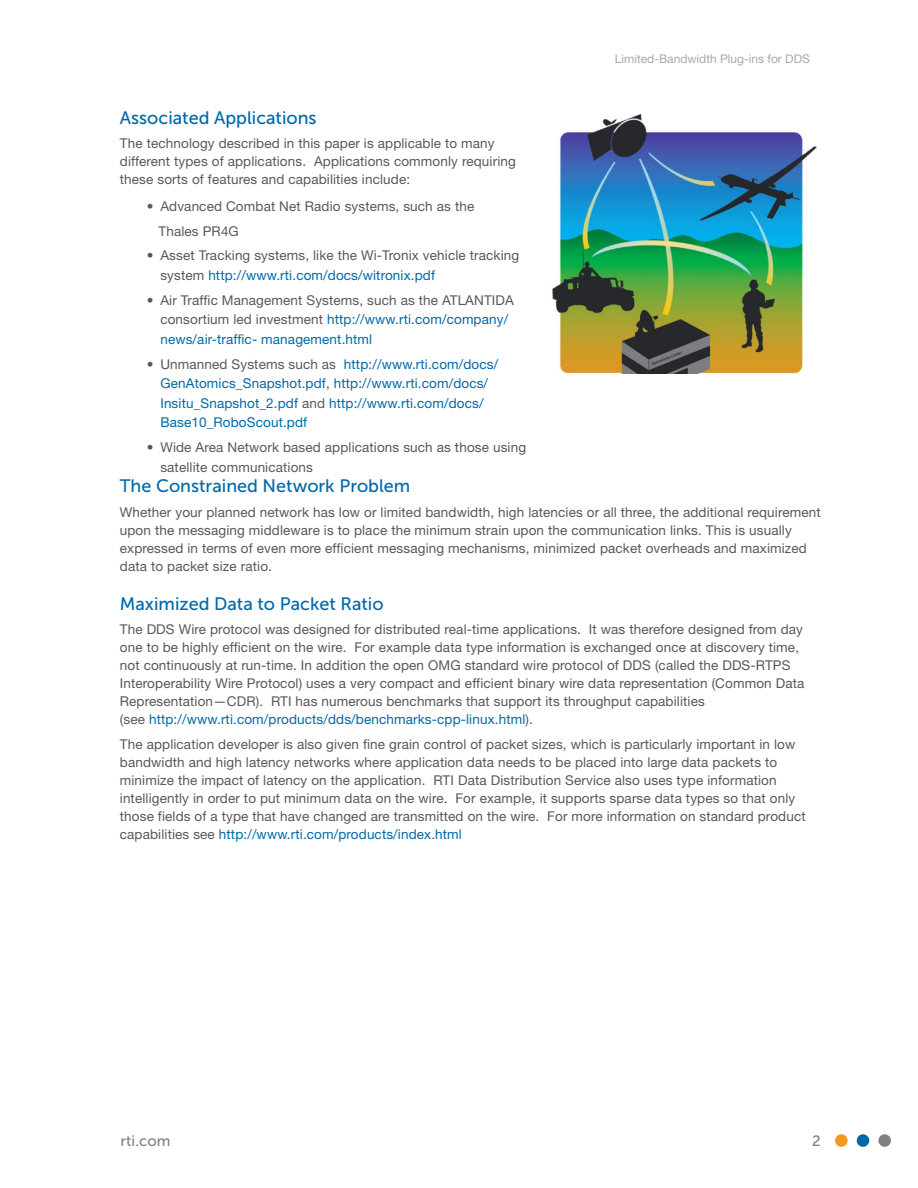
<style>
.page{position:relative;width:918px;height:1188px;background:#fff}
.page>*{position:absolute;margin:0;border:0;box-sizing:border-box;transform-origin:0 0}
.Whitepaper_-_Subtitl{font:18px "Museo Sans 500";color:#0068a9}
.Technical_-_Top_Band{font:15px "Museo Sans 500";color:#808083}
.Whitepaper_-_Body{font:13.5px/18px "Helvetica Neue";letter-spacing:.01em;color:#57585a}
.Whitepaper_-_Body_Bu{font:13.5px/19.5px "Helvetica Neue";letter-spacing:.01em;color:#57585a}
.Whitepaper_-_Body_Bu-2{font:13.5px/19.5px "Helvetica Neue";letter-spacing:.01em;color:#0068a9}
.t1{font:12px "Helvetica Neue";color:#a8a9ad}
.s1{color:#0068a9}
.s2{color:#57585a}
</style>
<div class="page">
<div style="left:835px;top:1134px;width:13px;height:13px;background:#f7971d;border-radius:50%"></div>
<div style="left:857px;top:1134px;width:12px;height:13px;background:#0068a9;border-radius:50%"></div>
<div style="left:878px;top:1134px;width:13px;height:13px;background:#808083;border-radius:50%"></div>
<img style="left:552px;top:113px;width:265px;height:261px">
<p class="Whitepaper_-_Subtitl" style="left:120px;top:108px;width:198px">Associated Applications</p>
<p class="Whitepaper_-_Body" style="left:120px;top:134px;width:397px">The technology described in this paper is applicable to many different types of applications. Applications commonly requiring these sorts of features and capabilities include:</p>
<p class="Whitepaper_-_Body_Bu" style="left:147px;top:196px;width:329px">• Advanced Combat Net Radio systems, such as the</p>
<p class="Whitepaper_-_Body_Bu" style="left:159px;top:221px;width:82px">Thales PR4G</p>
<p class="Whitepaper_-_Body_Bu" style="left:160px;top:246px;width:360px;text-indent:-14px">• Asset Tracking systems, like the Wi-Tronix vehicle tracking system <span class="s1">http://www.rti.com/docs/witronix.pdf</span></p>
<p class="Whitepaper_-_Body_Bu" style="left:160px;top:290px;width:355px;text-indent:-14px">• Air Traffic Management Systems, such as the ATLANTIDA consortium led investment <span class="s1">http://www.rti.com/company/ news/air-traffic- management.html</span></p>
<p class="Whitepaper_-_Body_Bu-2" style="left:160px;top:354px;width:339px;text-indent:-14px"><span class="s2">• Unmanned Systems such as</span> http://www.rti.com/docs/ GenAtomics_Snapshot.pdf<span class="s2">,</span> http://www.rti.com/docs/ Insitu_Snapshot_2.pdf <span class="s2">and</span> http://www.rti.com/docs/ Base10_RoboScout.pdf</p>
<p class="Whitepaper_-_Body_Bu" style="left:160px;top:437px;width:367px;text-indent:-14px">• Wide Area Network based applications such as those using satellite communications</p>
<p class="t1" style="left:615px;top:52px;width:197px">Limited-Bandwidth Plug-ins for DDS</p>
<p class="Whitepaper_-_Subtitl" style="left:120px;top:476px;width:292px">The Constrained Network Problem</p>
<p class="Whitepaper_-_Body" style="left:120px;top:503px;width:702px">Whether your planned network has low or limited bandwidth, high latencies or all three, the additional requirement upon the messaging middleware is to place the minimum strain upon the communication links. This is usually expressed in terms of even more efficient messaging mechanisms, minimized packet overheads and maximized data to packet size ratio.</p>
<p class="Whitepaper_-_Subtitl" style="left:120px;top:594px;width:265px">Maximized Data to Packet Ratio</p>
<p class="Whitepaper_-_Body" style="left:120px;top:620px;width:686px">The DDS Wire protocol was designed for distributed real-time applications. It was therefore designed from day one to be highly efficient on the wire. For example data type information is exchanged once at discovery time, not continuously at run-time. In addition the open OMG standard wire protocol of DDS (called the DDS-RTPS Interoperability Wire Protocol) uses a very compact and efficient binary wire data representation (Common Data Representation—CDR). RTI has numerous benchmarks that support its throughput capabilities<br>(see <span class="s1">http://www.rti.com/products/dds/benchmarks-cpp-linux.html</span>).</p>
<p class="Whitepaper_-_Body" style="left:120px;top:735px;width:687px">The application developer is also given fine grain control of packet sizes, which is particularly important in low bandwidth and high latency networks where application data needs to be placed into large data packets to minimize the impact of latency on the application. RTI Data Distribution Service also uses type information intelligently in order to put minimum data on the wire. For example, it supports sparse data types so that only those fields of a type that have changed are transmitted on the wire. For more information on standard product capabilities see <span class="s1">http://www.rti.com/products/index.html</span></p>
<p class="Technical_-_Top_Band" style="left:121px;top:1133px;width:51px">rti.com</p>
<p class="Technical_-_Top_Band" style="left:812px;top:1133px;width:10px">2</p>
</div>
